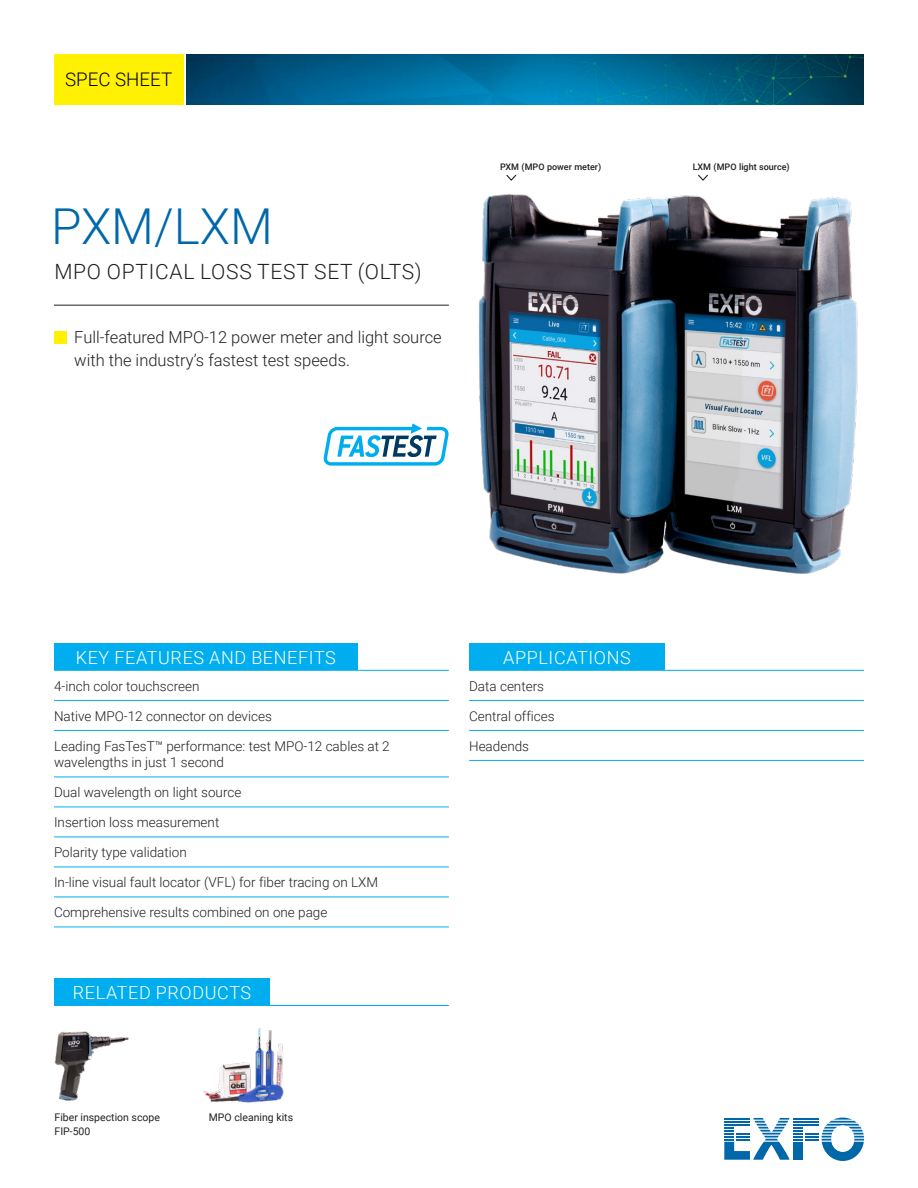
<style>
.page{position:relative;width:918px;height:1188px;background:#fff}
.page>*{position:absolute;margin:0;border:0;box-sizing:border-box;transform-origin:0 0}
.t1{font:300 49.5px "Roboto";color:#0068a9}
.t2{font:300 21px "Roboto";letter-spacing:.035em;color:#231f20}
.t3{font:300 18.75px "Roboto";color:#010203}
.t4{font:300 18px "Roboto";letter-spacing:.035em;color:#fff}
.t5{font:300 16.5px/22.5px "Roboto";color:#231f20}
.t6{font:300 13.5px/16.5px "Roboto";color:#231f20}
.t7{font:10.5px/13.5px "Roboto";color:#231f20}
.t8{font:500 9px "Roboto";color:#231f20}
</style>
<div class="page">
<img style="left:187px;top:54px;width:677px;height:51px">
<div style="left:54px;top:54px;width:129px;height:51px;background:#fff101"></div>
<svg style="left:724px;top:1118px;width:140px;height:43px"></svg>
<hr style="left:724px;top:1124px;width:26px;height:2px;background:#0068a9">
<img style="left:54px;top:1031px;width:75px;height:70px">
<img style="left:203px;top:1028px;width:81px;height:75px">
<svg style="left:323px;top:423px;width:126px;height:43px"></svg>
<hr style="left:54px;top:305px;width:395px;height:1px;background:#231f20">
<div style="left:54px;top:331px;width:13px;height:13px;background:#fff101"></div>
<hr style="left:54px;top:700px;width:395px;height:1px;background:#00aeef">
<hr style="left:54px;top:730px;width:395px;height:1px;background:#00aeef">
<hr style="left:54px;top:777px;width:395px;height:1px;background:#00aeef">
<hr style="left:54px;top:807px;width:395px;height:1px;background:#00aeef">
<hr style="left:54px;top:837px;width:395px;height:1px;background:#00aeef">
<hr style="left:54px;top:867px;width:395px;height:1px;background:#00aeef">
<hr style="left:54px;top:897px;width:395px;height:1px;background:#00aeef">
<hr style="left:54px;top:927px;width:395px;height:1px;background:#00aeef">
<hr style="left:469px;top:700px;width:395px;height:1px;background:#00aeef">
<hr style="left:469px;top:730px;width:395px;height:1px;background:#00aeef">
<hr style="left:469px;top:760px;width:395px;height:1px;background:#00aeef">
<div style="left:469px;top:643px;width:196px;height:27px;background:#00aeef"></div>
<hr style="left:469px;top:670px;width:196px;height:1px;background:#00aeef">
<hr style="left:665px;top:670px;width:199px;height:1px;background:#00aeef">
<div style="left:54px;top:643px;width:304px;height:27px;background:#00aeef"></div>
<hr style="left:54px;top:670px;width:304px;height:1px;background:#00aeef">
<hr style="left:358px;top:670px;width:91px;height:1px;background:#00aeef">
<div style="left:54px;top:978px;width:216px;height:27px;background:#00aeef"></div>
<hr style="left:54px;top:1005px;width:216px;height:1px;background:#00aeef">
<hr style="left:270px;top:1005px;width:179px;height:1px;background:#00aeef">
<svg style="left:506px;top:174px;width:11px;height:4px"></svg>
<svg style="left:698px;top:174px;width:10px;height:4px"></svg>
<img style="left:478px;top:178px;width:380px;height:396px">
<h3 class="t3" style="left:65px;top:67px;width:109px">SPEC SHEET</h3>
<h1 class="t1" style="left:51px;top:192px;width:223px">PXM/LXM</h1>
<h2 class="t2" style="left:54px;top:257px;width:369px">MPO OPTICAL LOSS TEST SET (OLTS)</h2>
<p class="t5" style="left:74px;top:326px;width:369px">Full-featured MPO-12 power meter and light source with the industry’s fastest test speeds.</p>
<p class="t8" style="left:500px;top:160px;width:103px">PXM (MPO power meter)</p>
<p class="t8" style="left:693px;top:160px;width:99px">LXM (MPO light source)</p>
<h3 class="t4" style="left:76px;top:645px;width:262px">KEY FEATURES AND BENEFITS</h3>
<h3 class="t4" style="left:503px;top:645px;width:129px">APPLICATIONS</h3>
<p class="t6" style="left:54px;top:677px;width:147px">4-inch color touchscreen</p>
<p class="t6" style="left:54px;top:707px;width:219px">Native MPO-12 connector on devices</p>
<p class="t6" style="left:54px;top:737px;width:337px">Leading FasTesT™ performance: test MPO-12 cables at 2 wavelengths in just 1 second</p>
<p class="t6" style="left:54px;top:783px;width:189px">Dual wavelength on light source</p>
<p class="t6" style="left:54px;top:813px;width:167px">Insertion loss measurement</p>
<p class="t6" style="left:54px;top:843px;width:134px">Polarity type validation</p>
<p class="t6" style="left:54px;top:873px;width:326px">In-line visual fault locator (VFL) for fiber tracing on LXM</p>
<p class="t6" style="left:54px;top:903px;width:275px">Comprehensive results combined on one page</p>
<h3 class="t4" style="left:73px;top:980px;width:180px">RELATED PRODUCTS</h3>
<p class="t7" style="left:55px;top:1110px;width:107px">Fiber inspection scope<br>FIP-500</p>
<p class="t7" style="left:209px;top:1110px;width:86px">MPO cleaning kits</p>
<p class="t6" style="left:469px;top:677px;width:76px">Data centers</p>
<p class="t6" style="left:469px;top:707px;width:87px">Central offices</p>
<p class="t6" style="left:469px;top:737px;width:62px">Headends</p>
</div>
